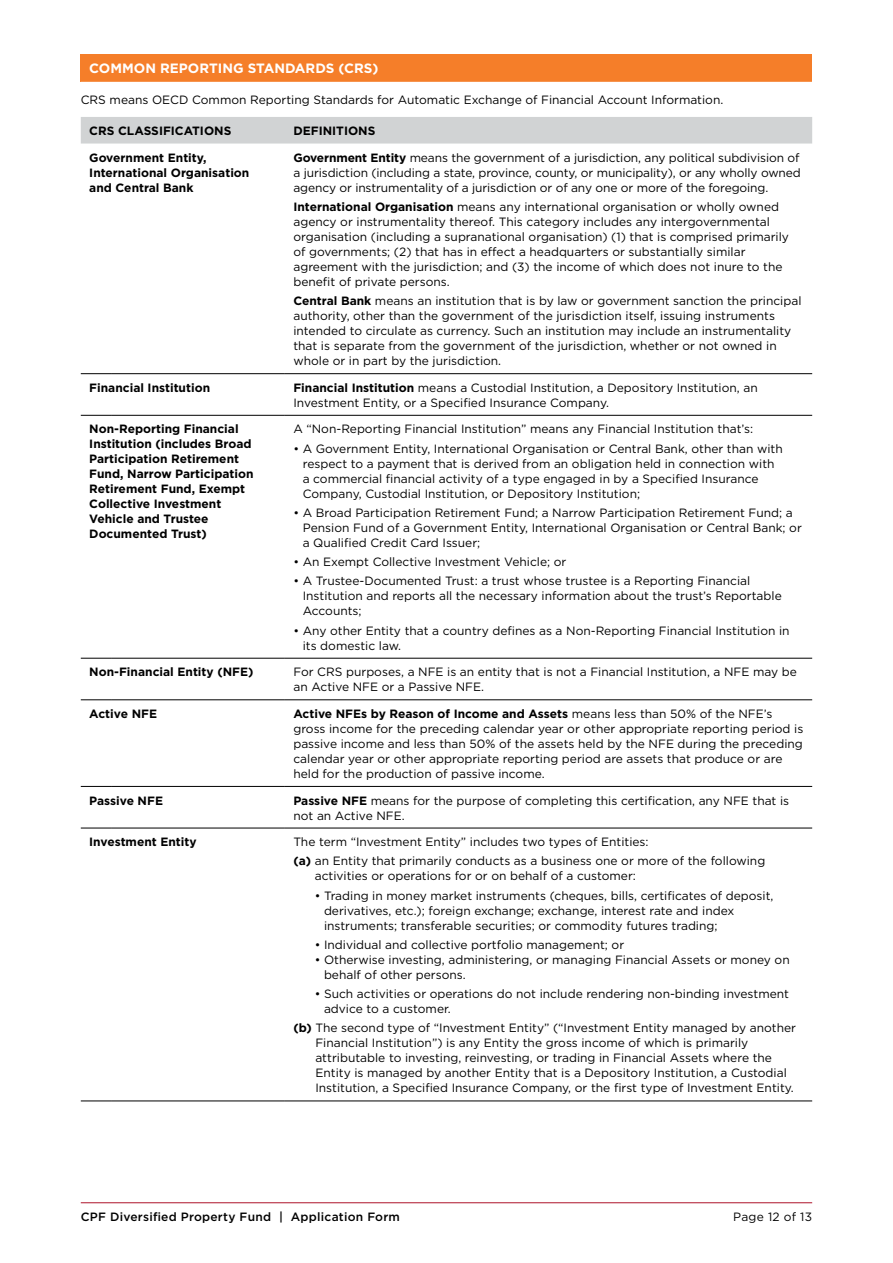
<style>
.page{position:relative;width:893px;height:1263px;background:#fff}
.page>*{position:absolute;margin:0;border:0;box-sizing:border-box;transform-origin:0 0}
.t1{font:700 13.5px "Gotham";color:#fff}
.t2{font:12px/15px "Gotham";color:#000}
.t3{font:700 12px/15px "Gotham";color:#000}
.t4{font:500 12px "Gotham";letter-spacing:.02em;color:#000}
.t5{font:12px "Gotham";letter-spacing:.02em;color:#000}
.s1{font-weight:700}
</style>
<div class="page">
<hr style="left:81px;top:1202px;width:731px;height:1px;background:#ae132a">
<div style="left:81px;top:54px;width:731px;height:28px;background:#f57e29"></div>
<svg style="left:81px;top:374px;width:731px;height:727px"></svg>
<div style="left:81px;top:117px;width:731px;height:27px;background:#d1d3d4"></div>
<hr style="left:81px;top:373px;width:31px;height:1px;background:#000">
<hr style="left:112px;top:373px;width:173px;height:1px;background:#000">
<hr style="left:285px;top:373px;width:527px;height:1px;background:#000">
<hr style="left:81px;top:415px;width:31px;height:1px;background:#000">
<hr style="left:112px;top:415px;width:173px;height:1px;background:#000">
<hr style="left:285px;top:415px;width:527px;height:1px;background:#000">
<hr style="left:81px;top:658px;width:31px;height:1px;background:#000">
<hr style="left:112px;top:658px;width:173px;height:1px;background:#000">
<hr style="left:285px;top:658px;width:527px;height:1px;background:#000">
<hr style="left:81px;top:699px;width:31px;height:1px;background:#000">
<hr style="left:112px;top:699px;width:173px;height:1px;background:#000">
<hr style="left:285px;top:699px;width:527px;height:1px;background:#000">
<hr style="left:81px;top:786px;width:31px;height:1px;background:#000">
<hr style="left:112px;top:786px;width:173px;height:1px;background:#000">
<hr style="left:285px;top:786px;width:527px;height:1px;background:#000">
<hr style="left:81px;top:828px;width:31px;height:1px;background:#000">
<hr style="left:112px;top:828px;width:173px;height:1px;background:#000">
<hr style="left:285px;top:828px;width:527px;height:1px;background:#000">
<hr style="left:81px;top:1101px;width:31px;height:1px;background:#000">
<hr style="left:112px;top:1101px;width:173px;height:1px;background:#000">
<hr style="left:285px;top:1101px;width:527px;height:1px;background:#000">
<p class="t1" style="left:89px;top:60px;width:291px">COMMON REPORTING STANDARDS (CRS)</p>
<p class="t2" style="left:81px;top:92px;width:644px">CRS means OECD Common Reporting Standards for Automatic Exchange of Financial Account Information.</p>
<p class="t3" style="left:89px;top:123px;width:144px">CRS CLASSIFICATIONS</p>
<p class="t3" style="left:293px;top:123px;width:84px">DEFINITIONS</p>
<p class="t3" style="left:89px;top:150px;width:162px">Government Entity,<br>International Organisation and Central Bank</p>
<p class="t2" style="left:293px;top:150px;width:509px;text-align:justify"><span class="s1">Government Entity</span> means the government of a jurisdiction, any political subdivision of a jurisdiction (including a state, province, county, or municipality), or any wholly owned agency or instrumentality of a jurisdiction or of any one or more of the foregoing.</p>
<p class="t2" style="left:293px;top:199px;width:497px"><span class="s1">International Organisation</span> means any international organisation or wholly owned agency or instrumentality thereof. This category includes any intergovernmental organisation (including a supranational organisation) (1) that is comprised primarily of governments; (2) that has in effect a headquarters or substantially similar agreement with the jurisdiction; and (3) the income of which does not inure to the benefit of private persons.</p>
<p class="t2" style="left:293px;top:293px;width:510px"><span class="s1">Central Bank</span> means an institution that is by law or government sanction the principal authority, other than the government of the jurisdiction itself, issuing instruments intended to circulate as currency. Such an institution may include an instrumentality that is separate from the government of the jurisdiction, whether or not owned in whole or in part by the jurisdiction.</p>
<p class="t3" style="left:89px;top:380px;width:122px">Financial Institution</p>
<p class="t2" style="left:293px;top:380px;width:466px"><span class="s1">Financial Institution</span> means a Custodial Institution, a Depository Institution, an<br>Investment Entity, or a Specified Insurance Company.</p>
<p class="t3" style="left:89px;top:422px;width:166px">Non-Reporting Financial<br>Institution (includes Broad<br>Participation Retirement<br>Fund, Narrow Participation<br>Retirement Fund, Exempt<br>Collective Investment<br>Vehicle and Trustee<br>Documented Trust)</p>
<p class="t2" style="left:293px;top:421px;width:461px">A “Non-Reporting Financial Institution” means any Financial Institution that’s:</p>
<p class="t2" style="left:303px;top:441px;width:482px;text-indent:-9px">• A Government Entity, International Organisation or Central Bank, other than with respect to a payment that is derived from an obligation held in connection with a commercial financial activity of a type engaged in by a Specified Insurance Company, Custodial Institution, or Depository Institution;</p>
<p class="t2" style="left:303px;top:505px;width:501px;text-indent:-9px">• A Broad Participation Retirement Fund; a Narrow Participation Retirement Fund; a<br>Pension Fund of a Government Entity, International Organisation or Central Bank; or a Qualified Credit Card Issuer;</p>
<p class="t2" style="left:293px;top:554px;width:275px">• An Exempt Collective Investment Vehicle; or</p>
<p class="t2" style="left:303px;top:573px;width:480px;text-indent:-9px">• A Trustee-Documented Trust: a trust whose trustee is a Reporting Financial<br>Institution and reports all the necessary information about the trust’s Reportable<br>Accounts;</p>
<p class="t2" style="left:303px;top:623px;width:488px;text-indent:-9px">• Any other Entity that a country defines as a Non-Reporting Financial Institution in its domestic law.</p>
<p class="t3" style="left:89px;top:664px;width:166px">Non-Financial Entity (NFE)</p>
<p class="t2" style="left:293px;top:664px;width:505px">For CRS purposes, a NFE is an entity that is not a Financial Institution, a NFE may be an Active NFE or a Passive NFE.</p>
<p class="t3" style="left:89px;top:706px;width:69px">Active NFE</p>
<p class="t2" style="left:293px;top:706px;width:511px"><span class="s1">Active NFEs by Reason of Income and Assets</span> means less than 50% of the NFE’s gross income for the preceding calendar year or other appropriate reporting period is passive income and less than 50% of the assets held by the NFE during the preceding calendar year or other appropriate reporting period are assets that produce or are held for the production of passive income.</p>
<p class="t3" style="left:89px;top:793px;width:75px">Passive NFE</p>
<p class="t2" style="left:293px;top:792px;width:497px"><span class="s1">Passive NFE</span> means for the purpose of completing this certification, any NFE that is not an Active NFE.</p>
<p class="t3" style="left:89px;top:834px;width:109px">Investment Entity</p>
<p class="t2" style="left:293px;top:832px;width:473px;line-height:19.2px">The term “Investment Entity” includes two types of Entities:<br><span class="s1">(a)</span> an Entity that primarily conducts as a business one or more of the following</p>
<p class="t2" style="left:315px;top:868px;width:323px">activities or operations for or on behalf of a customer:</p>
<p class="t2" style="left:324px;top:888px;width:451px;text-indent:-9px">• Trading in money market instruments (cheques, bills, certificates of deposit, derivatives, etc.); foreign exchange; exchange, interest rate and index instruments; transferable securities; or commodity futures trading;</p>
<p class="t2" style="left:315px;top:937px;width:311px">• Individual and collective portfolio management; or</p>
<p class="t2" style="left:324px;top:952px;width:467px;text-indent:-9px">• Otherwise investing, administering, or managing Financial Assets or money on behalf of other persons.</p>
<p class="t2" style="left:324px;top:986px;width:467px;text-indent:-9px">• Such activities or operations do not include rendering non-binding investment advice to a customer.</p>
<p class="t2" style="left:315px;top:1020px;width:482px;text-indent:-22px"><span class="s1">(b)</span> The second type of “Investment Entity” (“Investment Entity managed by another Financial Institution”) is any Entity the gross income of which is primarily attributable to investing, reinvesting, or trading in Financial Assets where the Entity is managed by another Entity that is a Depository Institution, a Custodial Institution, a Specified Insurance Company, or the first type of Investment Entity.</p>
<p class="t4" style="left:81px;top:1208px;width:321px">CPF Diversified Property Fund | Application Form</p>
<p class="t5" style="left:733px;top:1209px;width:80px">Page 12 of 13</p>
</div>
